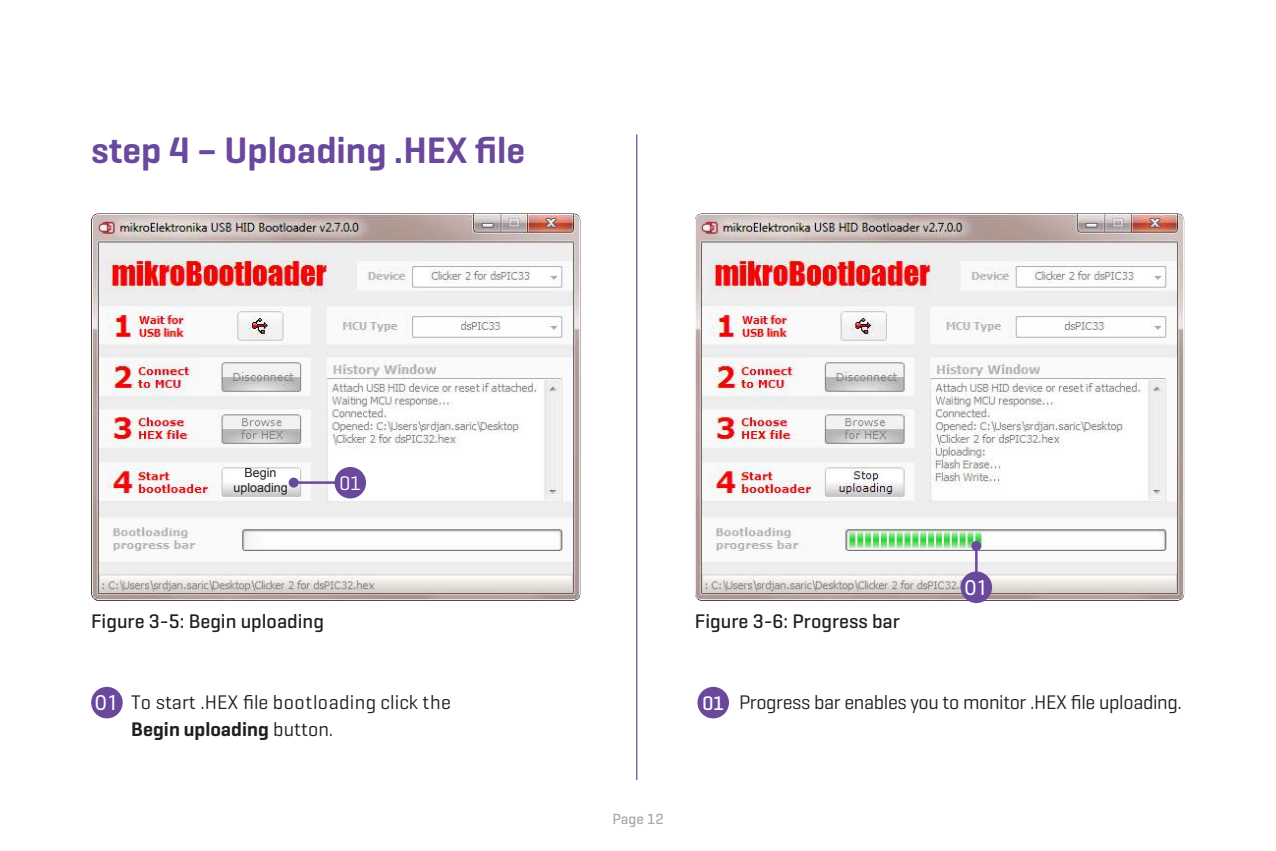
<style>
.page{position:relative;width:1276px;height:851px;background:#fff}
.page>*{position:absolute;margin:0;border:0;box-sizing:border-box;transform-origin:0 0}
.t1{font:600 37.5px "Geogrotesque";color:#6a499d}
.t2{font:20px "Geogrotesque";letter-spacing:-.02em;color:#221f1f}
.t3{font:500 20px "Geogrotesque";color:#221f1f}
.t4{font:20px "Geogrotesque";letter-spacing:.005em;color:#221f1f}
.t5{font:600 20px "Geogrotesque";color:#221f1f}
.t6{font:20px "Neo Sans";color:#fff}
.t7{font:500 20px "Geogrotesque";color:#fff}
.t8{font:20px "Geogrotesque";color:#fff}
.t9{font:500 15px "Geogrotesque";color:#a7a9ab}
.t10{font:12.5px/15px "Arial";color:#221f1f;text-align:center}
.s1{font-family:"Neo Sans";color:#fff}
.s2{font-weight:400}
</style>
<div class="page">
<img style="left:91px;top:213px;width:489px;height:387px">
<img style="left:695px;top:213px;width:489px;height:387px">
<hr style="left:636px;top:134px;width:1px;height:646px;background:#6a499d">
<hr style="left:975px;top:546px;width:2px;height:32px;background:#6a499d">
<div style="left:971px;top:541px;width:10px;height:10px;background:#6a499d;border-radius:50%"></div>
<div style="left:960px;top:571px;width:32px;height:32px;background:#6a499d;border-radius:50%"></div>
<div style="left:91px;top:686px;width:32px;height:32px;background:#6a499d;border-radius:50%"></div>
<div style="left:697px;top:686px;width:32px;height:32px;background:#6a499d;border-radius:50%"></div>
<hr style="left:294px;top:481px;width:43px;height:3px;background:#6a499d">
<div style="left:289px;top:477px;width:10px;height:10px;background:#6a499d;border-radius:50%"></div>
<div style="left:334px;top:467px;width:32px;height:31px;background:#6a499d;border-radius:50%"></div>
<h1 class="t1" style="left:91px;top:136px;width:435px">step 4 – Uploading .HEX file</h1>
<p class="t10" style="left:233px;top:466px;width:56px">Begin uploading</p>
<p class="t8" style="left:340px;top:476px;width:23px">01</p>
<p class="t3" style="left:91px;top:614px;width:234px">Figure 3-5: Begin uploading</p>
<p class="t3" style="left:695px;top:614px;width:206px">Figure 3-6: Progress bar</p>
<p class="t6" style="left:964px;top:576px;width:25px">01</p>
<p class="t4" style="left:95px;top:694px;width:357px"><span class="s1">01</span> To start .HEX file bootloading click the</p>
<p class="t7" style="left:702px;top:696px;width:23px">01</p>
<p class="t5" style="left:131px;top:722px;width:204px">Begin uploading <span class="s2">button.</span></p>
<p class="t2" style="left:739px;top:694px;width:444px">Progress bar enables you to monitor .HEX file uploading.</p>
<p class="t9" style="left:612px;top:813px;width:53px">Page 12</p>
</div>
